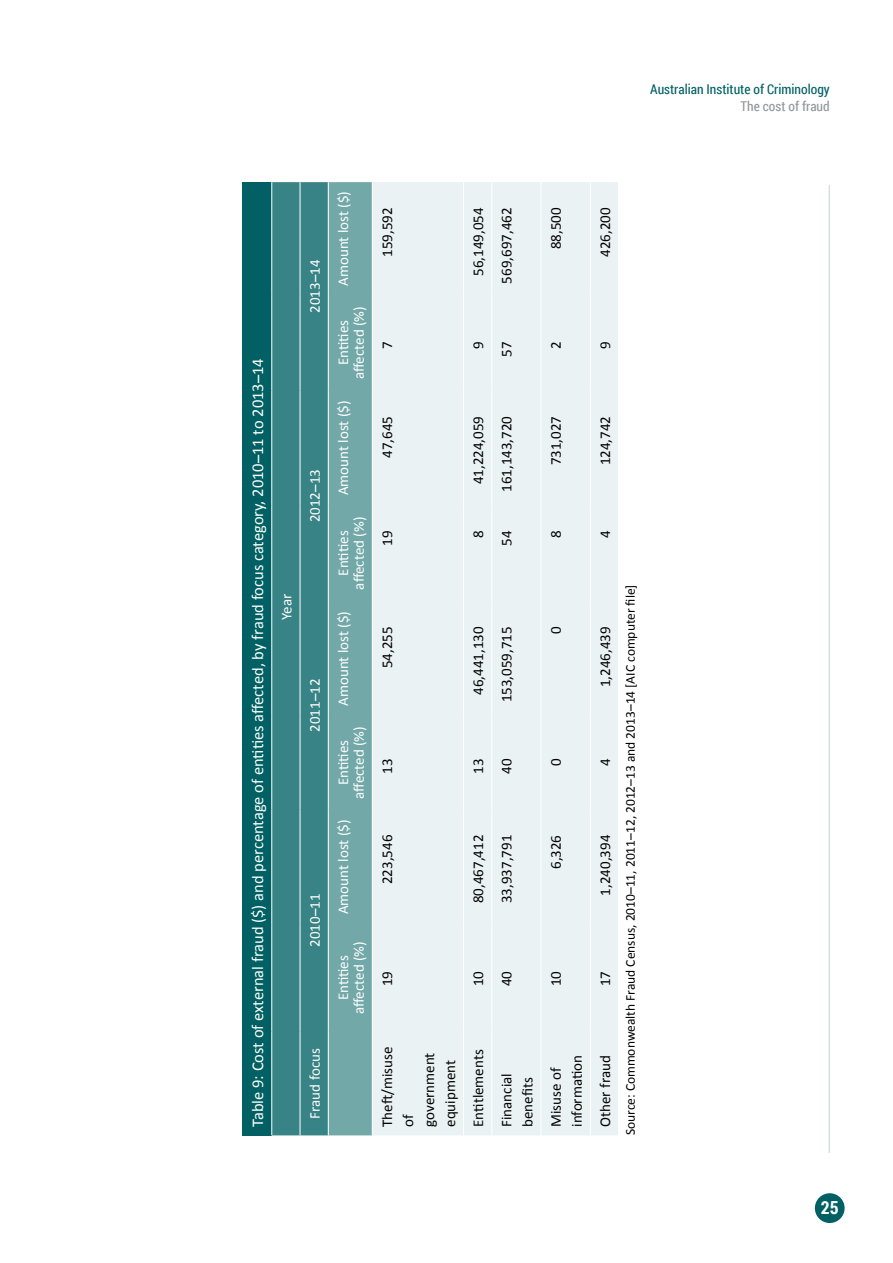
<style>
.page{position:relative;width:893px;height:1263px;background:#fff}
.page>*{position:absolute;margin:0;border:0;box-sizing:border-box;transform-origin:0 0}
.t1{font:700 18px "Roboto Condensed";color:#fff}
.Table_H1{font:16.5px "Calibri";color:#fff}
.Table_body_right{font:15px "Calibri";color:#000}
.Table_H2_no_underlin{font:15px/15.8px "Calibri";color:#fff;text-align:center}
.Table_body{font:15px/21px "Calibri";color:#000}
.Table_notes{font:13.5px "Calibri";color:#000}
.t2{font:13.5px "Roboto Condensed";color:#006063}
.t3{font:13.5px "Roboto Condensed";color:#939598}
</style>
<div class="page">
<hr style="left:829px;top:185px;width:1px;height:968px;background:#bfd7d8">
<div style="left:242px;top:182px;width:30px;height:953px;background:#006063"></div>
<div style="left:272px;top:182px;width:56px;height:953px;background:#388385"></div>
<div style="left:329px;top:182px;width:43px;height:953px;background:#73a8a9"></div>
<div style="left:373px;top:182px;width:245px;height:953px;background:#ebf2f3"></div>
<hr style="left:463px;top:1031px;width:1px;height:104px;background:#fff">
<hr style="left:463px;top:924px;width:1px;height:107px;background:#fff">
<hr style="left:491px;top:1031px;width:1px;height:104px;background:#fff">
<hr style="left:491px;top:924px;width:1px;height:107px;background:#fff">
<hr style="left:541px;top:1031px;width:1px;height:104px;background:#fff">
<hr style="left:541px;top:924px;width:1px;height:107px;background:#fff">
<hr style="left:590px;top:1031px;width:1px;height:104px;background:#fff">
<hr style="left:590px;top:924px;width:1px;height:107px;background:#fff">
<hr style="left:590px;top:809px;width:1px;height:115px;background:#fff">
<hr style="left:590px;top:716px;width:1px;height:93px;background:#fff">
<hr style="left:590px;top:601px;width:1px;height:115px;background:#fff">
<hr style="left:590px;top:505px;width:1px;height:96px;background:#fff">
<hr style="left:590px;top:390px;width:1px;height:115px;background:#fff">
<hr style="left:590px;top:295px;width:1px;height:95px;background:#fff">
<hr style="left:590px;top:182px;width:1px;height:113px;background:#fff">
<hr style="left:463px;top:809px;width:1px;height:115px;background:#fff">
<hr style="left:463px;top:716px;width:1px;height:93px;background:#fff">
<hr style="left:463px;top:601px;width:1px;height:115px;background:#fff">
<hr style="left:463px;top:505px;width:1px;height:96px;background:#fff">
<hr style="left:463px;top:390px;width:1px;height:115px;background:#fff">
<hr style="left:463px;top:295px;width:1px;height:95px;background:#fff">
<hr style="left:463px;top:182px;width:1px;height:113px;background:#fff">
<hr style="left:491px;top:809px;width:1px;height:115px;background:#fff">
<hr style="left:491px;top:716px;width:1px;height:93px;background:#fff">
<hr style="left:491px;top:601px;width:1px;height:115px;background:#fff">
<hr style="left:491px;top:505px;width:1px;height:96px;background:#fff">
<hr style="left:491px;top:390px;width:1px;height:115px;background:#fff">
<hr style="left:491px;top:295px;width:1px;height:95px;background:#fff">
<hr style="left:491px;top:182px;width:1px;height:113px;background:#fff">
<hr style="left:541px;top:809px;width:1px;height:115px;background:#fff">
<hr style="left:541px;top:716px;width:1px;height:93px;background:#fff">
<hr style="left:541px;top:601px;width:1px;height:115px;background:#fff">
<hr style="left:541px;top:505px;width:1px;height:96px;background:#fff">
<hr style="left:541px;top:390px;width:1px;height:115px;background:#fff">
<hr style="left:541px;top:295px;width:1px;height:95px;background:#fff">
<hr style="left:541px;top:182px;width:1px;height:113px;background:#fff">
<hr style="left:271px;top:1031px;width:1px;height:104px;background:#fff">
<hr style="left:271px;top:924px;width:1px;height:107px;background:#fff">
<hr style="left:271px;top:809px;width:1px;height:115px;background:#fff">
<hr style="left:271px;top:716px;width:1px;height:93px;background:#fff">
<hr style="left:271px;top:601px;width:1px;height:115px;background:#fff">
<hr style="left:271px;top:505px;width:1px;height:96px;background:#fff">
<hr style="left:271px;top:390px;width:1px;height:115px;background:#fff">
<hr style="left:271px;top:295px;width:1px;height:95px;background:#fff">
<hr style="left:271px;top:182px;width:1px;height:113px;background:#fff">
<hr style="left:300px;top:1031px;width:1px;height:104px;background:#fff">
<hr style="left:300px;top:924px;width:1px;height:107px;background:#fff">
<hr style="left:300px;top:809px;width:1px;height:115px;background:#fff">
<hr style="left:300px;top:716px;width:1px;height:93px;background:#fff">
<hr style="left:300px;top:601px;width:1px;height:115px;background:#fff">
<hr style="left:300px;top:505px;width:1px;height:96px;background:#fff">
<hr style="left:300px;top:390px;width:1px;height:115px;background:#fff">
<hr style="left:300px;top:295px;width:1px;height:95px;background:#fff">
<hr style="left:300px;top:182px;width:1px;height:113px;background:#fff">
<div style="left:815px;top:1193px;width:30px;height:30px;background:#006063;border-radius:50%"></div>
<p class="t2" style="left:650px;top:80px;width:181px">Australian Institute of Criminology</p>
<p class="t3" style="left:740px;top:97px;width:91px">The cost of fraud</p>
<p class="Table_H1" style="left:246px;top:1127px;width:770px;rotate:-90deg">Table 9: Cost of external fraud ($) and percentage of entities affected, by fraud focus category, 2010–11 to 2013–14</p>
<p class="Table_H2_no_underlin" style="left:278px;top:620px;width:28px;rotate:-90deg">Year</p>
<p class="Table_H2_no_underlin" style="left:306px;top:313px;width:55px;rotate:-90deg">2013–14</p>
<p class="Table_H2_no_underlin" style="left:306px;top:522px;width:55px;rotate:-90deg">2012–13</p>
<p class="Table_H2_no_underlin" style="left:306px;top:732px;width:55px;rotate:-90deg">2011–12</p>
<p class="Table_H2_no_underlin" style="left:306px;top:947px;width:55px;rotate:-90deg">2010–11</p>
<p class="Table_H2_no_underlin" style="left:306px;top:1118px;width:72px;rotate:-90deg">Fraud focus</p>
<p class="Table_H2_no_underlin" style="left:335px;top:286px;width:96px;rotate:-90deg">Amount lost ($)</p>
<p class="Table_H2_no_underlin" style="left:335px;top:379px;width:74px;rotate:-90deg">Entities affected (%)</p>
<p class="Table_H2_no_underlin" style="left:335px;top:495px;width:96px;rotate:-90deg">Amount lost ($)</p>
<p class="Table_H2_no_underlin" style="left:335px;top:589px;width:74px;rotate:-90deg">Entities affected (%)</p>
<p class="Table_H2_no_underlin" style="left:335px;top:706px;width:96px;rotate:-90deg">Amount lost ($)</p>
<p class="Table_H2_no_underlin" style="left:335px;top:799px;width:74px;rotate:-90deg">Entities affected (%)</p>
<p class="Table_H2_no_underlin" style="left:335px;top:914px;width:96px;rotate:-90deg">Amount lost ($)</p>
<p class="Table_H2_no_underlin" style="left:335px;top:1014px;width:74px;rotate:-90deg">Entities affected (%)</p>
<p class="Table_body_right" style="left:377px;top:257px;width:51px;rotate:-90deg">159,592</p>
<p class="Table_body_right" style="left:377px;top:349px;width:9px;rotate:-90deg">7</p>
<p class="Table_body_right" style="left:377px;top:458px;width:43px;rotate:-90deg">47,645</p>
<p class="Table_body_right" style="left:377px;top:546px;width:17px;rotate:-90deg">19</p>
<p class="Table_body_right" style="left:377px;top:668px;width:43px;rotate:-90deg">54,255</p>
<p class="Table_body_right" style="left:377px;top:773px;width:17px;rotate:-90deg">13</p>
<p class="Table_body_right" style="left:377px;top:884px;width:51px;rotate:-90deg">223,546</p>
<p class="Table_body_right" style="left:377px;top:986px;width:17px;rotate:-90deg">19</p>
<p class="Table_body" style="left:376px;top:1127px;width:82px;rotate:-90deg">Theft/misuse of government equipment</p>
<p class="Table_body_right" style="left:468px;top:276px;width:70px;rotate:-90deg">56,149,054</p>
<p class="Table_body_right" style="left:468px;top:349px;width:9px;rotate:-90deg">9</p>
<p class="Table_body_right" style="left:468px;top:484px;width:70px;rotate:-90deg">41,224,059</p>
<p class="Table_body_right" style="left:468px;top:538px;width:9px;rotate:-90deg">8</p>
<p class="Table_body_right" style="left:468px;top:695px;width:70px;rotate:-90deg">46,441,130</p>
<p class="Table_body_right" style="left:468px;top:773px;width:17px;rotate:-90deg">13</p>
<p class="Table_body_right" style="left:468px;top:903px;width:70px;rotate:-90deg">80,467,412</p>
<p class="Table_body_right" style="left:468px;top:986px;width:17px;rotate:-90deg">10</p>
<p class="Table_body" style="left:467px;top:1127px;width:79px;rotate:-90deg">Entitlements</p>
<p class="Table_body_right" style="left:496px;top:284px;width:77px;rotate:-90deg">569,697,462</p>
<p class="Table_body_right" style="left:496px;top:357px;width:17px;rotate:-90deg">57</p>
<p class="Table_body_right" style="left:496px;top:492px;width:77px;rotate:-90deg">161,143,720</p>
<p class="Table_body_right" style="left:496px;top:546px;width:17px;rotate:-90deg">54</p>
<p class="Table_body_right" style="left:496px;top:702px;width:77px;rotate:-90deg">153,059,715</p>
<p class="Table_body_right" style="left:496px;top:773px;width:17px;rotate:-90deg">40</p>
<p class="Table_body_right" style="left:496px;top:903px;width:70px;rotate:-90deg">33,937,791</p>
<p class="Table_body_right" style="left:496px;top:986px;width:17px;rotate:-90deg">40</p>
<p class="Table_body" style="left:496px;top:1127px;width:55px;rotate:-90deg">Financial benefits</p>
<p class="Table_body_right" style="left:545px;top:249px;width:43px;rotate:-90deg">88,500</p>
<p class="Table_body_right" style="left:545px;top:349px;width:9px;rotate:-90deg">2</p>
<p class="Table_body_right" style="left:545px;top:465px;width:51px;rotate:-90deg">731,027</p>
<p class="Table_body_right" style="left:545px;top:538px;width:9px;rotate:-90deg">8</p>
<p class="Table_body_right" style="left:545px;top:634px;width:9px;rotate:-90deg">0</p>
<p class="Table_body_right" style="left:545px;top:766px;width:9px;rotate:-90deg">0</p>
<p class="Table_body_right" style="left:545px;top:869px;width:36px;rotate:-90deg">6,326</p>
<p class="Table_body_right" style="left:545px;top:986px;width:17px;rotate:-90deg">10</p>
<p class="Table_body" style="left:545px;top:1127px;width:73px;rotate:-90deg">Misuse of information</p>
<p class="Table_body_right" style="left:595px;top:257px;width:51px;rotate:-90deg">426,200</p>
<p class="Table_body_right" style="left:595px;top:349px;width:9px;rotate:-90deg">9</p>
<p class="Table_body_right" style="left:595px;top:465px;width:51px;rotate:-90deg">124,742</p>
<p class="Table_body_right" style="left:595px;top:538px;width:9px;rotate:-90deg">4</p>
<p class="Table_body_right" style="left:595px;top:687px;width:62px;rotate:-90deg">1,246,439</p>
<p class="Table_body_right" style="left:595px;top:766px;width:9px;rotate:-90deg">4</p>
<p class="Table_body_right" style="left:595px;top:896px;width:62px;rotate:-90deg">1,240,394</p>
<p class="Table_body_right" style="left:595px;top:986px;width:17px;rotate:-90deg">17</p>
<p class="Table_body" style="left:594px;top:1127px;width:73px;rotate:-90deg">Other fraud</p>
<p class="Table_notes" style="left:621px;top:1135px;width:552px;rotate:-90deg">Source: Commonwealth Fraud Census, 2010–11, 2011–12, 2012–13 and 2013–14 [AIC computer file]</p>
<p class="t1" style="left:821px;top:1194px;width:19px">25</p>
</div>
